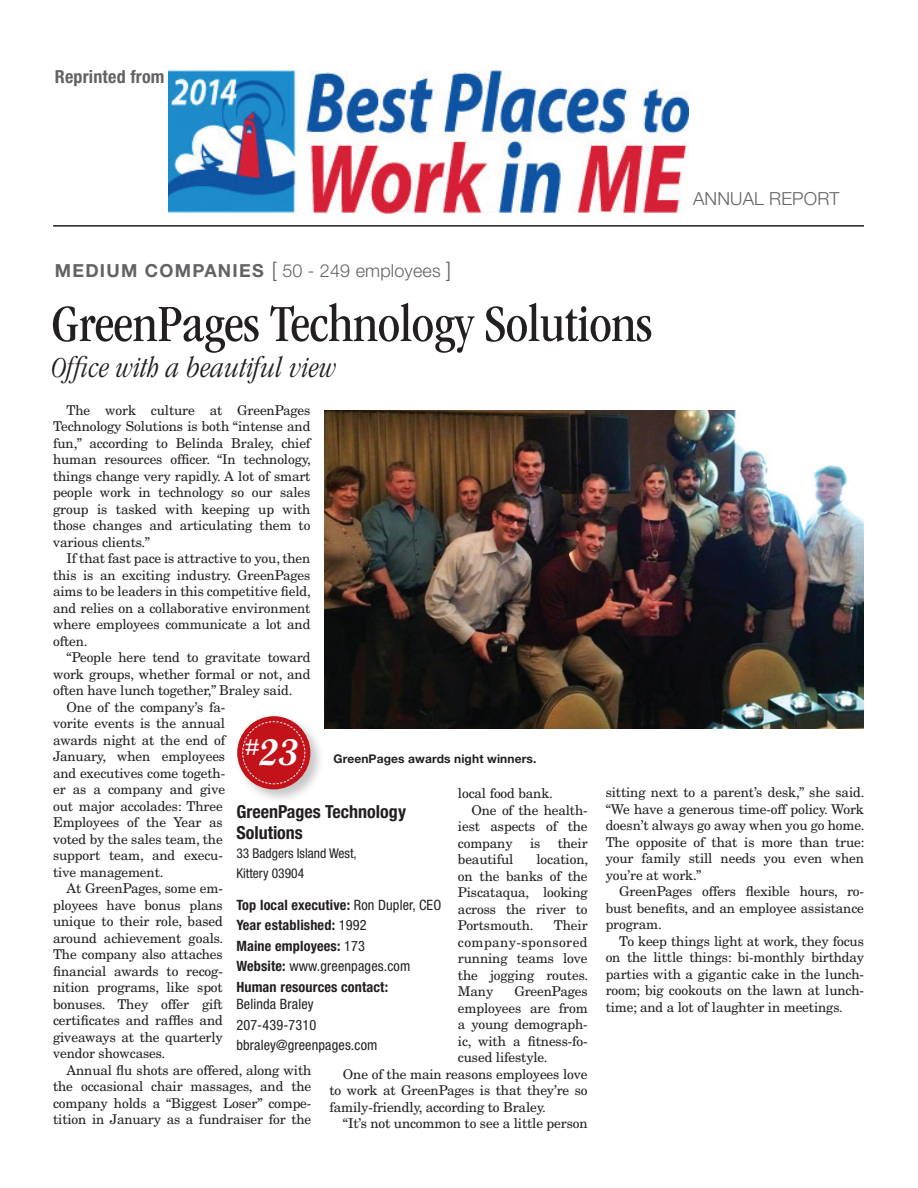
<style>
.page{position:relative;width:918px;height:1188px;background:#fff}
.page>*{position:absolute;margin:0;border:0;box-sizing:border-box;transform-origin:0 0}
.t1{font:condensed 54px "ITC Garamond Std";letter-spacing:-.01em;color:#231f20}
.t2{font:700 37.5px "Script MT Std";color:#fff}
.t3{font:italic 300 condensed 30px "ITC Garamond Std";letter-spacing:.01em;color:#231f20}
.t4{font:700 18px "Helvetica Neue LT Std";letter-spacing:.07em;color:#636366}
.t5{font:700 condensed 18px/21px "Helvetica Neue LT Std";color:#231f20}
.t6{font:700 condensed 18px "Helvetica Neue LT Std";letter-spacing:.01em;color:#636366}
.t7{font:300 18px "Helvetica Neue LT Std";letter-spacing:.01em;color:#636366}
.t8{font:700 condensed 14.25px/20.5px "Helvetica Neue LT Std";letter-spacing:.01em;color:#231f20}
.t9{font:condensed 14.25px/20.5px "Helvetica Neue LT Std";letter-spacing:.01em;color:#231f20}
.t10{font:13.5px/16.5px "New Century Schlbk LT Std";letter-spacing:-.01em;color:#231f20;text-align:justify}
.t11{font:condensed 13.5px/19.5px "Helvetica Neue LT Std";color:#231f20}
.t12{font:700 12px "Helvetica Neue LT Std";letter-spacing:.01em;color:#231f20}
.s1{font-weight:300;font-size:21px}
.s2{font-weight:300}
.s3{font-weight:400}
</style>
<div class="page">
<img style="left:324px;top:410px;width:540px;height:319px">
<div style="left:235px;top:714px;width:90px;height:90px;background:#231f20;opacity:.25"></div>
<div style="left:237px;top:716px;width:73px;height:73px;background:#c4121a;border-radius:50%"></div>
<svg style="left:242px;top:721px;width:64px;height:64px"></svg>
<hr style="left:53px;top:225px;width:811px;height:2px;background:#231f20">
<img style="left:168px;top:70px;width:520px;height:144px">
<h3 class="t6" style="left:55px;top:65px;width:111px">Reprinted from</h3>
<h3 class="t4" style="left:55px;top:259px;width:398px">MEDIUM COMPANIES <span class="s1">[</span> <span class="s2">50 - 249 employees</span> <span class="s1">]</span></h3>
<h1 class="t1" style="left:51px;top:294px;width:602px">GreenPages Technology Solutions</h1>
<h3 class="t3" style="left:51px;top:351px;width:287px">Office with a beautiful view</h3>
<h3 class="t7" style="left:693px;top:187px;width:148px">ANNUAL REPORT</h3>
<p class="t10" style="left:53px;top:402px;width:259px;text-indent:14px">The work culture at GreenPages Technology Solutions is both “intense and fun,” according to Belinda Braley, chief human resources officer. “In technology, things change very rapidly. A lot of smart people work in technology so our sales group is tasked with keeping up with those changes and articulating them to various clients.”</p>
<p class="t10" style="left:53px;top:550px;width:259px;text-indent:14px">If that fast pace is attractive to you, then this is an exciting industry. GreenPages aims to be leaders in this competitive field, and relies on a collaborative environment where employees communicate a lot and often.</p>
<p class="t10" style="left:67px;top:649px;width:245px">“People here tend to gravitate toward</p>
<p class="t10" style="left:53px;top:666px;width:259px">work groups, whether formal or not, and</p>
<p class="t10" style="left:53px;top:682px;width:241px">often have lunch together,” Braley said.</p>
<p class="t10" style="left:67px;top:699px;width:160px">One of the company’s fa-</p>
<p class="t10" style="left:53px;top:715px;width:174px">vorite events is the annual</p>
<p class="t10" style="left:53px;top:732px;width:174px">awards night at the end of</p>
<p class="t10" style="left:53px;top:748px;width:174px">January, when employees</p>
<p class="t10" style="left:53px;top:765px;width:174px">and executives come togeth-</p>
<p class="t10" style="left:53px;top:781px;width:174px">er as a company and give</p>
<p class="t10" style="left:53px;top:798px;width:171px">out major accolades: Three</p>
<p class="t10" style="left:53px;top:814px;width:171px">Employees of the Year as</p>
<p class="t10" style="left:53px;top:831px;width:171px">voted by the sales team, the</p>
<p class="t10" style="left:53px;top:847px;width:171px">support team, and execu-</p>
<p class="t10" style="left:53px;top:864px;width:112px">tive management.</p>
<p class="t10" style="left:67px;top:880px;width:158px">At GreenPages, some em-</p>
<p class="t10" style="left:53px;top:897px;width:171px">ployees have bonus plans</p>
<p class="t10" style="left:53px;top:913px;width:171px">unique to their role, based</p>
<p class="t10" style="left:53px;top:930px;width:172px">around achievement goals.</p>
<p class="t10" style="left:53px;top:946px;width:171px">The company also attaches</p>
<p class="t10" style="left:53px;top:963px;width:171px">financial awards to recog-</p>
<p class="t10" style="left:53px;top:979px;width:171px">nition programs, like spot</p>
<p class="t10" style="left:53px;top:996px;width:171px">bonuses. They offer gift</p>
<p class="t10" style="left:53px;top:1012px;width:171px">certificates and raffles and</p>
<p class="t10" style="left:53px;top:1029px;width:171px">giveaways at the quarterly</p>
<p class="t10" style="left:53px;top:1045px;width:114px">vendor showcases.</p>
<p class="t10" style="left:67px;top:1062px;width:246px">Annual flu shots are offered, along with</p>
<p class="t10" style="left:53px;top:1078px;width:260px">the occasional chair massages, and the</p>
<p class="t10" style="left:53px;top:1095px;width:260px">company holds a “Biggest Loser” compe-</p>
<p class="t10" style="left:53px;top:1111px;width:260px">tition in January as a fundraiser for the</p>
<h2 class="t2" style="left:245px;top:730px;width:55px"><sup>#</sup>23</h2>
<p class="t12" style="left:334px;top:751px;width:204px">GreenPages awards night winners.</p>
<p class="t10" style="left:458px;top:785px;width:96px">local food bank.</p>
<p class="t10" style="left:471px;top:801px;width:118px">One of the health-</p>
<p class="t10" style="left:458px;top:818px;width:131px">iest aspects of the</p>
<p class="t10" style="left:458px;top:834px;width:56px">company</p>
<p class="t10" style="left:530px;top:834px;width:12px">is</p>
<p class="t10" style="left:558px;top:834px;width:31px">their</p>
<p class="t10" style="left:458px;top:851px;width:57px">beautiful</p>
<h3 class="t5" style="left:236px;top:801px;width:171px">GreenPages Technology<br>Solutions</h3>
<p class="t11" style="left:236px;top:844px;width:122px">33 Badgers Island West,<br>Kittery 03904</p>
<p class="t8" style="left:236px;top:894px;width:206px">Top local executive: <span class="s3">Ron Dupler, CEO<br></span>Year established: <span class="s3">1992<br></span>Maine employees: <span class="s3">173<br></span>Website: <span class="s3">www.greenpages.com<br></span>Human resources contact:</p>
<p class="t9" style="left:236px;top:994px;width:143px">Belinda Braley<br>207-439-7310 bbraley@greenpages.com</p>
<p class="t10" style="left:458px;top:851px;width:132px;text-indent:79px">location, on the banks of the Piscataqua, looking across the river to Portsmouth.</p>
<p class="t10" style="left:458px;top:917px;width:132px;text-indent:96px">Their company-sponsored running teams love the jogging routes.<br>Many</p>
<p class="t10" style="left:514px;top:983px;width:75px">GreenPages</p>
<p class="t10" style="left:458px;top:999px;width:131px">employees are from</p>
<p class="t10" style="left:458px;top:1016px;width:131px">a young demograph-</p>
<p class="t10" style="left:458px;top:1032px;width:131px">ic, with a fitness-fo-</p>
<p class="t10" style="left:458px;top:1049px;width:91px">cused lifestyle.</p>
<p class="t10" style="left:343px;top:1065px;width:246px">One of the main reasons employees love</p>
<p class="t10" style="left:329px;top:1082px;width:260px">to work at GreenPages is that they’re so</p>
<p class="t10" style="left:329px;top:1098px;width:218px">family-friendly, according to Braley.</p>
<p class="t10" style="left:343px;top:1115px;width:246px">“It’s not uncommon to see a little person</p>
<p class="t10" style="left:606px;top:784px;width:260px">sitting next to a parent’s desk,” she said. “We have a generous time-off policy. Work doesn’t always go away when you go home.<br>The opposite of that is more than true: your family still needs you even when you’re at work.”</p>
<p class="t10" style="left:606px;top:883px;width:260px;text-indent:14px">GreenPages offers flexible hours, ro&shy;bust benefits, and an employee assistance program.</p>
<p class="t10" style="left:606px;top:933px;width:260px;text-indent:14px">To keep things light at work, they focus on the little things: bi-monthly birthday parties with a gigantic cake in the lunch&shy;room; big cookouts on the lawn at lunch&shy;time; and a lot of laughter in meetings.</p>
</div>
